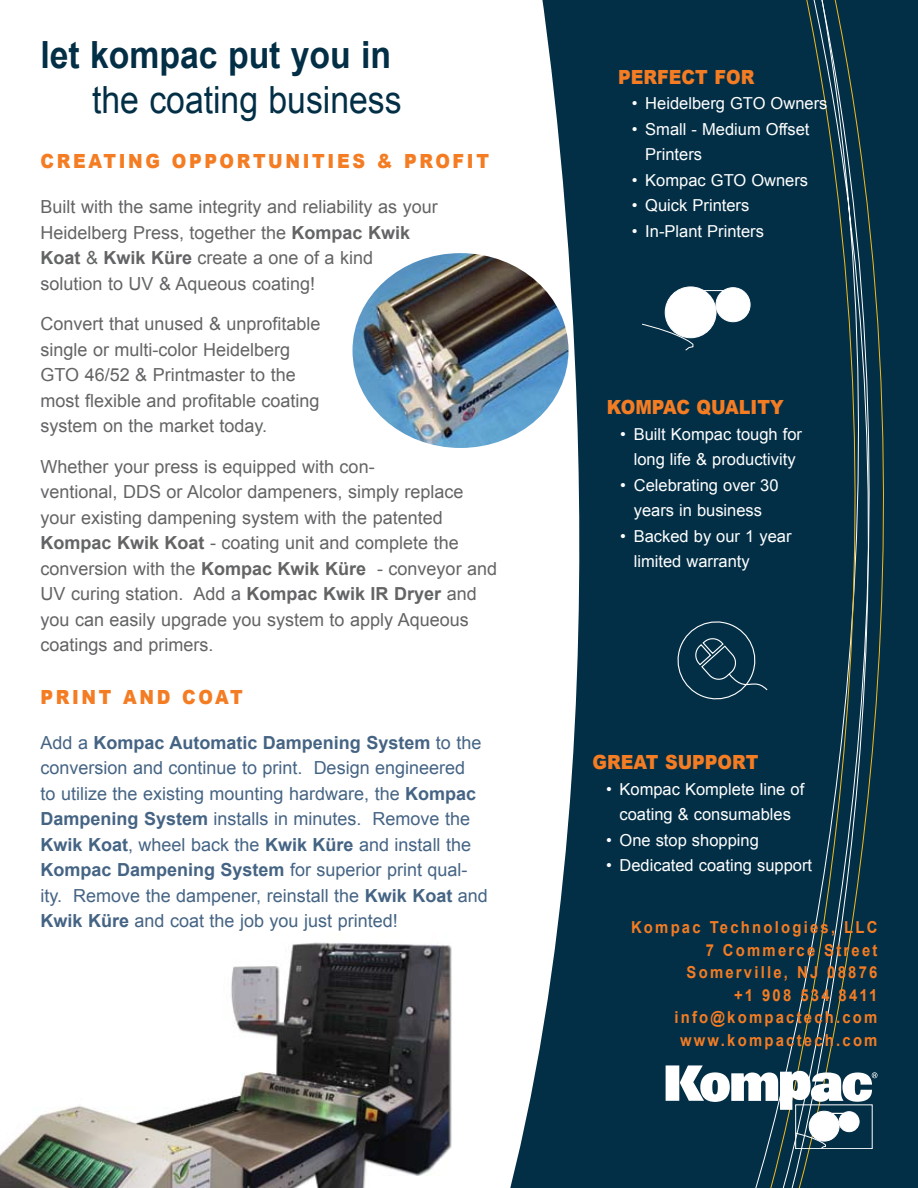
<style>
.page{position:relative;width:918px;height:1188px;background:#fff}
.page>*{position:absolute;margin:0;border:0;box-sizing:border-box;transform-origin:0 0}
.t1{font:37.5px "Arial";color:#032f46;scale:.9 1}
.t2{font:700 37.5px "Arial";color:#032f46;scale:.9 1}
.t3{font:900 19.5px "Arial";letter-spacing:.15em;color:#f47c23;scale:.9 1}
.t4{font:900 19.5px "Arial";color:#f47c23;scale:.9 1}
.t5{font:18px/25.5px "Arial";color:#636466}
.t6{font:18px/25.5px "Arial";color:#456484}
.t7{font:16.5px/25.5px "Arial";color:#fff}
.t8{font:700 16.5px/22.5px "Arial";letter-spacing:.15em;color:#f47c23;text-align:right;scale:.9 1}
.s1{font-weight:700}
</style>
<div class="page">
<img style="left:0;top:942px;width:452px;height:246px">
<svg style="left:504px;top:0;width:414px;height:1188px;fill:#032f46"></svg>
<div style="left:751px;top:0;width:12px;height:1188px;background:#032f46"></div>
<div style="left:763px;top:0;width:132px;height:1188px;background:#032f46"></div>
<svg style="left:673px;top:617px;width:95px;height:87px;background:#133c52"></svg>
<svg style="left:666px;top:1065px;width:212px;height:84px"></svg>
<img style="left:353px;top:253px;width:215px;height:195px;border-radius:50%">
<div style="left:716px;top:288px;width:34px;height:34px;background:#fff;border-radius:50%"></div>
<div style="left:716px;top:287px;width:34px;height:35px;border:1px solid #fff;border-radius:50%"></div>
<svg style="left:641px;top:290px;width:84px;height:61px"></svg>
<h1 class="t2" style="left:40px;top:30px;width:391px">let kompac put you in</h1>
<h1 class="t1" style="left:92px;top:75px;width:345px">the coating business</h1>
<p class="t3" style="left:40px;top:147px;width:500px">CREATING OPPORTUNITIES &amp; PROFIT</p>
<p class="t5" style="left:40px;top:194px;width:399px">Built with the same integrity and reliability as your Heidelberg Press, together the <span class="s1">Kompac Kwik Koat</span> &amp; <span class="s1">Kwik Küre</span> create a one of a kind solution to UV &amp; Aqueous coating!</p>
<p class="t5" style="left:40px;top:311px;width:282px">Convert that unused &amp; unprofitable single or multi-color Heidelberg<br>GTO 46/52 &amp; Printmaster to the most flexible and profitable coating system on the market today.</p>
<p class="t5" style="left:40px;top:454px;width:458px">Whether your press is equipped with con-<br>ventional, DDS or Alcolor dampeners, simply replace your existing dampening system with the patented <span class="s1">Kompac Kwik Koat</span> - coating unit and complete the conversion with the <span class="s1">Kompac Kwik Küre</span> - conveyor and UV curing station. Add a <span class="s1">Kompac Kwik IR Dryer</span> and you can easily upgrade you system to apply Aqueous coatings and primers.</p>
<p class="t3" style="left:40px;top:682px;width:226px">PRINT AND COAT</p>
<p class="t6" style="left:40px;top:730px;width:449px">Add a <span class="s1">Kompac Automatic Dampening System</span> to the conversion and continue to print. Design engineered<br>to utilize the existing mounting hardware, the <span class="s1">Kompac Dampening System</span> installs in minutes. Remove the <span class="s1">Kwik Koat</span>, wheel back the <span class="s1">Kwik Küre</span> and install the <span class="s1">Kompac Dampening System</span> for superior print qual&shy;ity. Remove the dampener, reinstall the <span class="s1">Kwik Koat</span> and <span class="s1">Kwik Küre</span> and coat the job you just printed!</p>
<p class="t4" style="left:618px;top:63px;width:153px">PERFECT FOR</p>
<p class="t7" style="left:645px;top:91px;width:184px">Heidelberg GTO Owners<br>Small - Medium Offset<br>Printers<br>Kompac GTO Owners<br>Quick Printers<br>In-Plant Printers</p>
<p class="t7" style="left:632px;top:91px;width:7px">• •</p>
<p class="t7" style="left:632px;top:167px;width:7px;text-align:justify">• • •</p>
<p class="t4" style="left:607px;top:393px;width:198px">KOMPAC QUALITY</p>
<p class="t7" style="left:634px;top:421px;width:170px">Built Kompac tough for long life &amp; productivity<br>Celebrating over 30 years in business<br>Backed by our 1 year limited warranty</p>
<p class="t7" style="left:620px;top:421px;width:7px">•</p>
<p class="t7" style="left:620px;top:472px;width:7px">•</p>
<p class="t7" style="left:620px;top:523px;width:7px">•</p>
<p class="t4" style="left:593px;top:748px;width:186px">GREAT SUPPORT</p>
<p class="t7" style="left:620px;top:776px;width:194px">Kompac Komplete line of coating &amp; consumables<br>One stop shopping<br>Dedicated coating support</p>
<p class="t7" style="left:606px;top:776px;width:7px">•</p>
<p class="t7" style="left:606px;top:827px;width:7px">• •</p>
<p class="t8" style="left:631px;top:917px;width:275px">Kompac Technologies, LLC<br>7 Commerce Street<br>Somerville, NJ 08876<br>+1 908 534 8411 info@kompactech.com www.kompactech.com</p>
</div>
